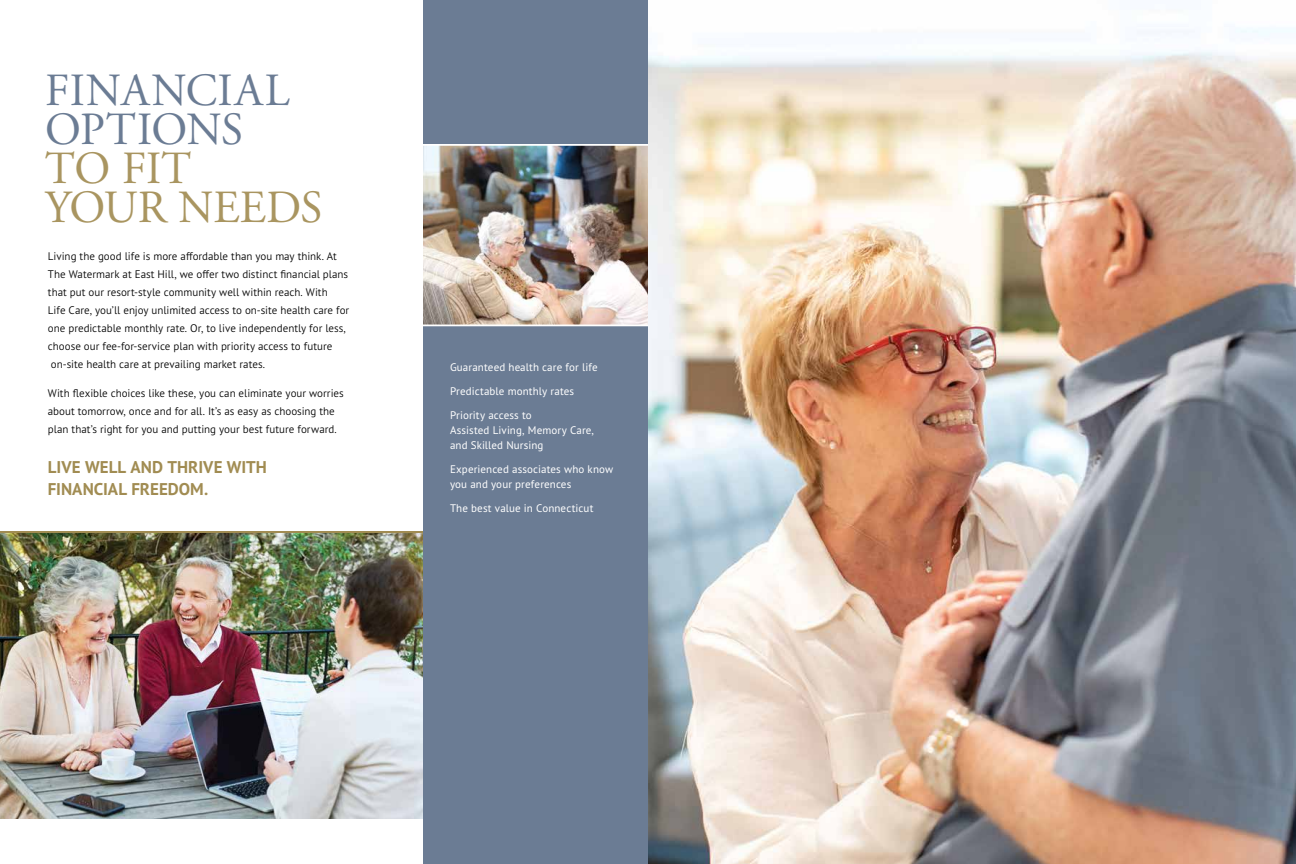
<style>
.page{position:relative;width:1296px;height:864px;background:#fff}
.page>*{position:absolute;margin:0;border:0;box-sizing:border-box;transform-origin:0 0}
.t1{font:46px/39px "Adobe Garamond Pro";letter-spacing:.005em;color:#6b7c94}
.t2{font:46px/39px "Adobe Garamond Pro";letter-spacing:-.005em;color:#a99560}
.t3{font:700 17px/22px "PT Sans Pro";color:#a18c52}
.t4{font:300 11px/18px "PT Sans Pro";color:#000}
.t5{font:11px/24px "PT Sans Pro";letter-spacing:.01em;color:#fff}
</style>
<div class="page">
<img style="left:0;top:533px;width:423px;height:286px">
<hr style="left:0;top:531px;width:425px;height:2px;background:#a18c52">
<div style="left:423px;top:0;width:225px;height:864px;background:#6b7c94"></div>
<img style="left:423px;top:146px;width:225px;height:179px">
<hr style="left:416px;top:144px;width:232px;height:2px;background:#fff">
<hr style="left:416px;top:325px;width:232px;height:1px;background:#fff">
<img style="left:648px;top:28px;width:648px;height:836px">
<h1 class="t1" style="left:45px;top:73px;width:246px">FINANCIAL<br>OPTIONS</h1>
<h1 class="t2" style="left:45px;top:151px;width:279px">TO FIT<br>YOUR NEEDS</h1>
<p class="t4" style="left:48px;top:247px;width:303px">Living the good life is more affordable than you may think. At The Watermark at East Hill, we offer two distinct financial plans that put our resort-style community well within reach. With<br>Life Care, you’ll enjoy unlimited access to on-site health care for one predictable monthly rate. Or, to live independently for less, choose our fee-for-service plan with priority access to future on-site health care at prevailing market rates.</p>
<p class="t4" style="left:48px;top:384px;width:297px">With flexible choices like these, you can eliminate your worries about tomorrow, once and for all. It’s as easy as choosing the plan that’s right for you and putting your best future forward.</p>
<h2 class="t3" style="left:48px;top:456px;width:221px">LIVE WELL AND THRIVE WITH<br>FINANCIAL FREEDOM.</h2>
<p class="t5" style="left:450px;top:355px;width:149px">Guaranteed health care for life<br>Predictable monthly rates<br>Priority access to</p>
<p class="t5" style="left:450px;top:422px;width:146px;line-height:15px">Assisted Living, Memory Care, and Skilled Nursing</p>
<p class="t5" style="left:450px;top:461px;width:165px;line-height:15px">Experienced associates who know you and your preferences</p>
<p class="t5" style="left:450px;top:496px;width:145px">The best value in Connecticut</p>
</div>
